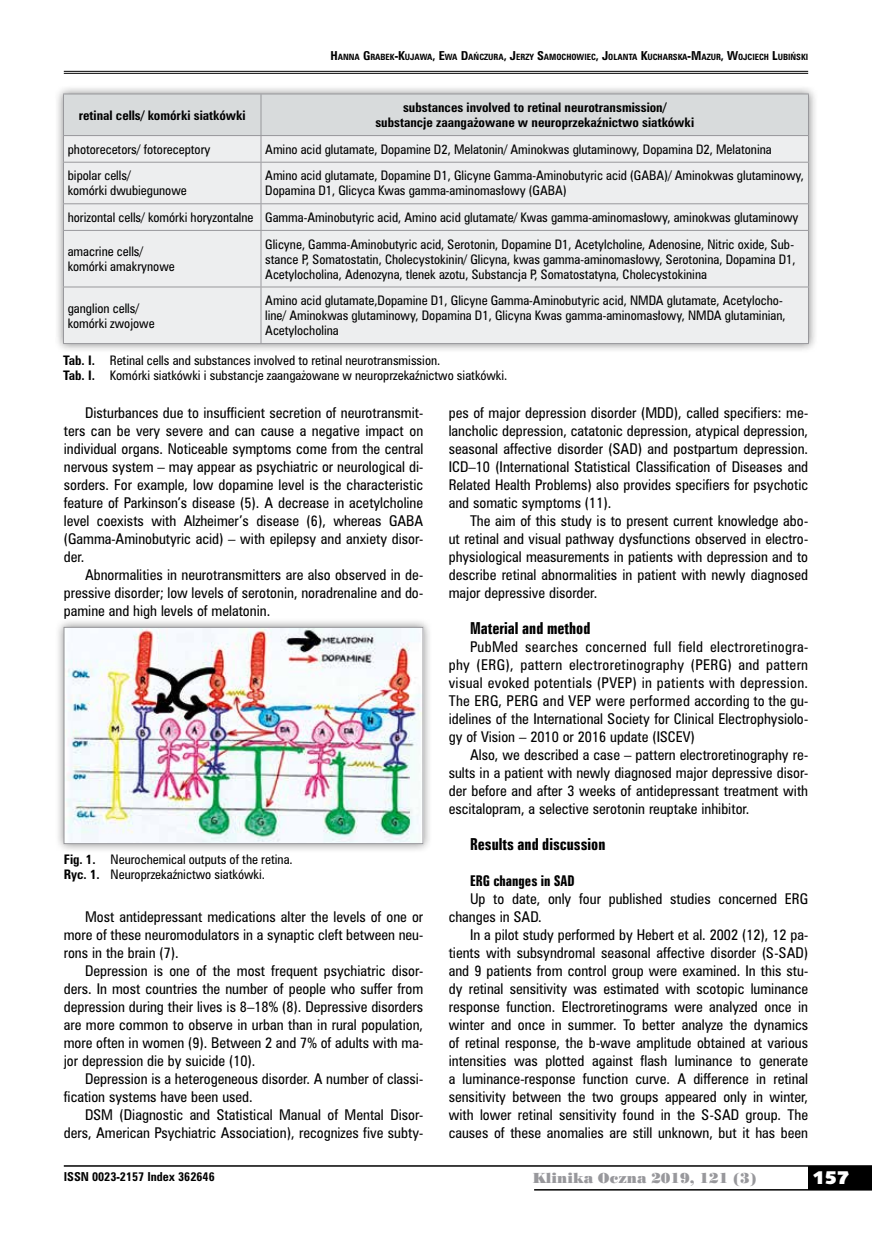
<style>
.page{position:relative;width:872px;height:1234px;background:#fff}
.page>*{position:absolute;margin:0;border:0;box-sizing:border-box;transform-origin:0 0}
.t1{font:18px "Humanst 531 U Blk PL";color:#fff}
.t2{font:15px "Zurich Bd X Cn PL";color:#000}
.t3{font:13.5px/18px "Zurich Cn PL";color:#000;text-align:justify}
.t4{font:13.5px "Poster Bodoni PL";color:#98989c}
.t5{font:13.5px "Zurich Bd X Cn PL";color:#000}
.t6{font:12px/15px "Zurich Cn PL";color:#000}
.t7{font:700 12px/15px "Zurich Cn PL";color:#000;text-align:center}
.t8{font:700 11.25px "Zurich Cn PL";color:#000}
.t9{font:700 7.8px "Zurich Cn PL";color:#000}
.s1{font-size:11.25px}
.s2{font-weight:700}
</style>
<div class="page">
<div style="left:808px;top:1165px;width:64px;height:24px;background:#000"></div>
<hr style="left:64px;top:1164px;width:808px;height:2px;background:#000">
<hr style="left:534px;top:1188px;width:338px;height:2px;background:#000">
<hr style="left:64px;top:71px;width:744px;height:1px;background:#000">
<hr style="left:64px;top:73px;width:744px;height:1px;background:#000">
<div style="left:54px;top:85px;width:764px;height:268px;background:#000;opacity:.45"></div>
<div style="left:64px;top:163px;width:744px;height:180px;background:#edeeef"></div>
<hr style="left:63px;top:162px;width:198px;height:1px;background:#98989c">
<hr style="left:261px;top:162px;width:548px;height:1px;background:#98989c">
<hr style="left:261px;top:162px;width:1px;height:41px;background:#98989c">
<hr style="left:63px;top:203px;width:198px;height:1px;background:#98989c">
<hr style="left:261px;top:203px;width:548px;height:1px;background:#98989c">
<svg style="left:261px;top:204px;width:1px;height:26px"></svg>
<hr style="left:63px;top:230px;width:198px;height:1px;background:#98989c">
<hr style="left:261px;top:230px;width:548px;height:1px;background:#98989c">
<hr style="left:261px;top:231px;width:1px;height:55px;background:#98989c">
<hr style="left:63px;top:286px;width:198px;height:1px;background:#98989c">
<hr style="left:261px;top:286px;width:548px;height:1px;background:#98989c">
<hr style="left:261px;top:287px;width:1px;height:56px;background:#98989c">
<svg style="left:63px;top:95px;width:746px;height:67px;background:#dfe1e2"></svg>
<hr style="left:63px;top:162px;width:1px;height:41px;background:#98989c">
<hr style="left:808px;top:162px;width:1px;height:41px;background:#98989c">
<svg style="left:63px;top:204px;width:1px;height:26px"></svg>
<svg style="left:808px;top:204px;width:1px;height:26px"></svg>
<hr style="left:63px;top:231px;width:1px;height:55px;background:#98989c">
<hr style="left:808px;top:231px;width:1px;height:55px;background:#98989c">
<hr style="left:63px;top:287px;width:1px;height:56px;background:#98989c">
<hr style="left:808px;top:287px;width:1px;height:56px;background:#98989c">
<hr style="left:63px;top:343px;width:198px;height:1px;background:#98989c">
<hr style="left:261px;top:343px;width:548px;height:1px;background:#98989c">
<hr style="left:63px;top:94px;width:198px;height:1px;background:#98989c">
<hr style="left:63px;top:94px;width:1px;height:41px;background:#98989c">
<hr style="left:261px;top:94px;width:548px;height:1px;background:#98989c">
<hr style="left:808px;top:94px;width:1px;height:41px;background:#98989c">
<hr style="left:63px;top:135px;width:198px;height:1px;background:#98989c">
<hr style="left:261px;top:135px;width:548px;height:1px;background:#98989c">
<div style="left:55px;top:618px;width:377px;height:234px;background:#000;opacity:.45"></div>
<img style="left:66px;top:629px;width:355px;height:212px">
<div style="left:64px;top:627px;width:359px;height:216px;border:1px solid #98989c"></div>
<p class="t9" style="left:330px;top:52px;width:479px"><span class="s1">H</span>ANNA <span class="s1">G</span>RABEK<span class="s1">-K</span>UJAWA<span class="s1">, E</span>WA <span class="s1">D</span>AŃCZURA<span class="s1">, J</span>ERZY <span class="s1">S</span>AMOCHOWIEC<span class="s1">, J</span>OLANTA <span class="s1">K</span>UCHARSKA<span class="s1">-M</span>AZUR<span class="s1">, W</span>OJCIECH <span class="s1">L</span>UBIŃSKI</p>
<p class="t7" style="left:79px;top:107px;width:168px">retinal cells/ komórki siatkówki</p>
<p class="t7" style="left:375px;top:100px;width:320px">substances involved to retinal neurotransmission/ substancje zaangażowane w neuroprzekaźnictwo siatkówki</p>
<p class="t6" style="left:68px;top:141px;width:144px">photorecetors/ fotoreceptory</p>
<p class="t6" style="left:265px;top:141px;width:508px">Amino acid glutamate, Dopamine D2, Melatonin/ Aminokwas glutaminowy, Dopamina D2, Melatonina</p>
<p class="t6" style="left:68px;top:168px;width:121px">bipolar cells/<br>komórki dwubiegunowe</p>
<p class="t6" style="left:265px;top:168px;width:540px">Amino acid glutamate, Dopamine D1, Glicyne Gamma-Aminobutyric acid (GABA)/ Aminokwas glutaminowy,<br>Dopamina D1, Glicyca Kwas gamma-aminomasłowy (GABA)</p>
<p class="t6" style="left:68px;top:209px;width:732px">horizontal cells/ komórki horyzontalne Gamma-Aminobutyric acid, Amino acid glutamate/ Kwas gamma-aminomasłowy, aminokwas glutaminowy</p>
<p class="t6" style="left:68px;top:244px;width:108px">amacrine cells/ komórki amakrynowe</p>
<p class="t6" style="left:265px;top:236px;width:532px">Glicyne, Gamma-Aminobutyric acid, Serotonin, Dopamine D1, Acetylcholine, Adenosine, Nitric oxide, Sub&shy;stance P, Somatostatin, Cholecystokinin/ Glicyna, kwas gamma-aminomasłowy, Serotonina, Dopamina D1,<br>Acetylocholina, Adenozyna, tlenek azotu, Substancja P, Somatostatyna, Cholecystokinina</p>
<p class="t6" style="left:68px;top:300px;width:88px">ganglion cells/ komórki zwojowe</p>
<p class="t6" style="left:265px;top:293px;width:522px">Amino acid glutamate,Dopamine D1, Glicyne Gamma-Aminobutyric acid, NMDA glutamate, Acetylocho&shy;line/ Aminokwas glutaminowy, Dopamina D1, Glicyna Kwas gamma-aminomasłowy, NMDA glutaminian,<br>Acetylocholina</p>
<p class="t6" style="left:63px;top:353px;width:446px"><span class="s2">Tab. I.</span> Retinal cells and substances involved to retinal neurotransmission.<br><span class="s2">Tab. I.</span> Komórki siatkówki i substancje zaangażowane w neuroprzekaźnictwo siatkówki.</p>
<p class="t3" style="left:64px;top:403px;width:361px;text-indent:21px">Disturbances due to insufficient secretion of neurotransmit&shy;ters can be very severe and can cause a negative impact on individual organs. Noticeable symptoms come from the central nervous system – may appear as psychiatric or neurological di&shy;sorders. For example, low dopamine level is the characteristic feature of Parkinson’s disease (5). A decrease in acetylcholine level coexists with Alzheimer’s disease (6), whereas GABA (Gamma-Aminobutyric acid) – with epilepsy and anxiety disor&shy;der.</p>
<p class="t3" style="left:64px;top:565px;width:361px;text-indent:21px">Abnormalities in neurotransmitters are also observed in de&shy;pressive disorder; low levels of serotonin, noradrenaline and do&shy;pamine and high levels of melatonin.</p>
<p class="t6" style="left:64px;top:851px;width:230px"><span class="s2">Fig. 1.</span> Neurochemical outputs of the retina.<br><span class="s2">Ryc. 1.</span> Neuroprzekaźnictwo siatkówki.</p>
<p class="t3" style="left:64px;top:907px;width:361px;text-indent:21px">Most antidepressant medications alter the levels of one or more of these neuromodulators in a synaptic cleft between neu&shy;rons in the brain (7).</p>
<p class="t3" style="left:64px;top:961px;width:361px;text-indent:21px">Depression is one of the most frequent psychiatric disor&shy;ders. In most countries the number of people who suffer from depression during their lives is 8–18% (8). Depressive disorders are more common to observe in urban than in rural population, more often in women (9). Between 2 and 7% of adults with ma&shy;jor depression die by suicide (10).</p>
<p class="t3" style="left:64px;top:1069px;width:361px;text-indent:21px">Depression is a heterogeneous disorder. A number of classi&shy;fication systems have been used.</p>
<p class="t3" style="left:64px;top:1105px;width:361px;text-align:right">DSM (Diagnostic and Statistical Manual of Mental Disor&shy;ders, American Psychiatric Association), recognizes five subty-</p>
<p class="t3" style="left:449px;top:403px;width:361px">pes of major depression disorder (MDD), called specifiers: me&shy;lancholic depression, catatonic depression, atypical depression, seasonal affective disorder (SAD) and postpartum depression.<br>ICD–10 (International Statistical Classification of Diseases and Related Health Problems) also provides specifiers for psychotic and somatic symptoms (11).</p>
<p class="t3" style="left:449px;top:511px;width:361px;text-indent:21px">The aim of this study is to present current knowledge abo&shy;ut retinal and visual pathway dysfunctions observed in electro&shy;physiological measurements in patients with depression and to describe retinal abnormalities in patient with newly diagnosed major depressive disorder.</p>
<p class="t2" style="left:470px;top:618px;width:122px">Material and method</p>
<p class="t3" style="left:449px;top:637px;width:361px;text-indent:21px">PubMed searches concerned full field electroretinogra&shy;phy (ERG), pattern electroretinography (PERG) and pattern visual evoked potentials (PVEP) in patients with depression.<br>The ERG, PERG and VEP were performed according to the gu&shy;idelines of the International Society for Clinical Electrophysiolo&shy;gy of Vision – 2010 or 2016 update (ISCEV)</p>
<p class="t3" style="left:449px;top:745px;width:361px;text-indent:21px">Also, we described a case – pattern electroretinography re&shy;sults in a patient with newly diagnosed major depressive disor&shy;der before and after 3 weeks of antidepressant treatment with escitalopram, a selective serotonin reuptake inhibitor.</p>
<p class="t2" style="left:470px;top:834px;width:137px">Results and discussion</p>
<p class="t5" style="left:470px;top:872px;width:106px">ERG changes in SAD</p>
<p class="t3" style="left:449px;top:889px;width:361px;text-indent:21px">Up to date, only four published studies concerned ERG changes in SAD.</p>
<p class="t3" style="left:449px;top:925px;width:361px;text-indent:21px">In a pilot study performed by Hebert et al. 2002 (12), 12 pa&shy;tients with subsyndromal seasonal affective disorder (S-SAD) and 9 patients from control group were examined. In this stu&shy;dy retinal sensitivity was estimated with scotopic luminance response function. Electroretinograms were analyzed once in winter and once in summer. To better analyze the dynamics of retinal response, the b-wave amplitude obtained at various intensities was plotted against flash luminance to generate a luminance-response function curve. A difference in retinal sensitivity between the two groups appeared only in winter, with lower retinal sensitivity found in the S-SAD group. The causes of these anomalies are still unknown, but it has been</p>
<p class="t8" style="left:64px;top:1168px;width:152px">ISSN 0023-2157 Index 362646</p>
<p class="t4" style="left:532px;top:1168px;width:225px">Klinika Oczna 2019, 121 (3)</p>
<h1 class="t1" style="left:812px;top:1165px;width:38px">157</h1>
</div>
